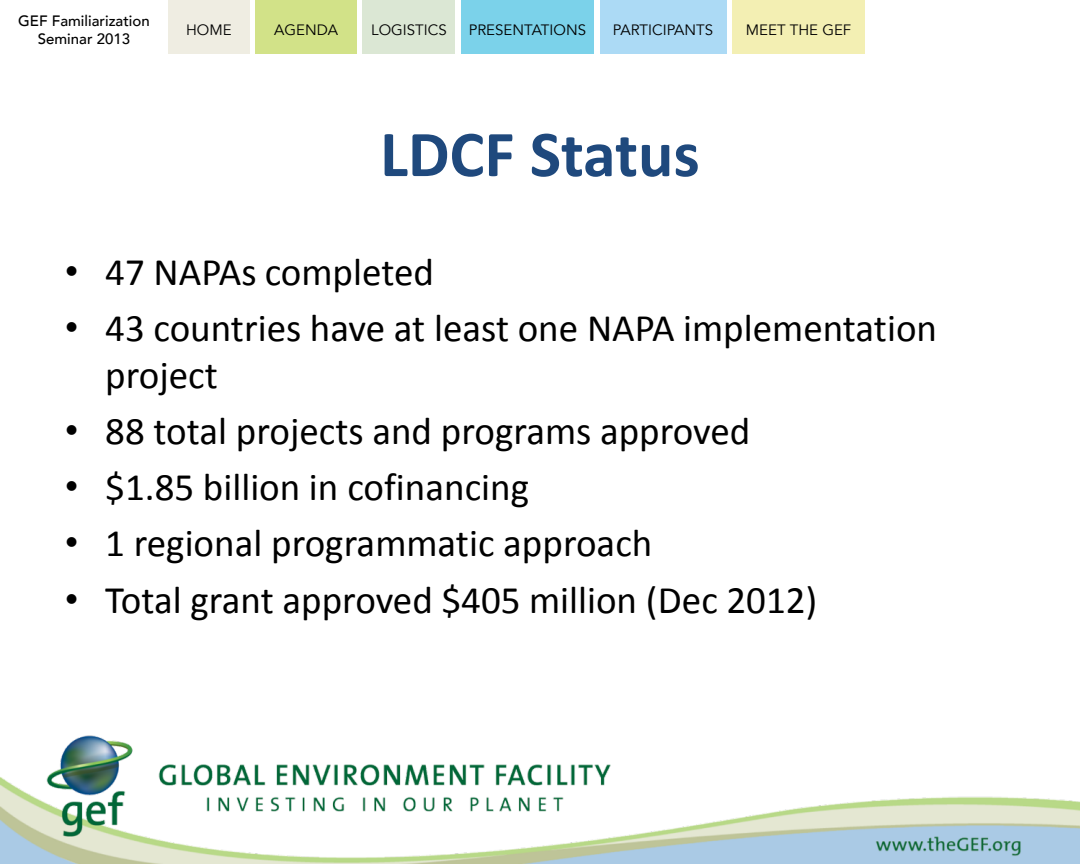
<style>
.page{position:relative;width:1080px;height:864px;background:#fff}
.page>*{position:absolute;margin:0;border:0;box-sizing:border-box;transform-origin:0 0}
.t1{font:700 66px "Calibri";color:#1f497d}
.t2{font:39px/46.8px "Calibri";color:#000}
.t3{font:15px "Avenir";color:#000}
.t4{font:500 15px/18px "Avenir";color:#000;text-align:center}
.s1{font-family:"Arial"}
</style>
<div class="page">
<div style="left:168px;top:0;width:82px;height:54px;background:#efede2"></div>
<div style="left:600px;top:0;width:126px;height:54px;background:#acdaf5"></div>
<div style="left:363px;top:0;width:92px;height:54px;background:#dbe7d4"></div>
<div style="left:732px;top:0;width:133px;height:54px;background:#f3efb3"></div>
<div style="left:256px;top:0;width:101px;height:54px;background:#d2e288"></div>
<div style="left:461px;top:0;width:133px;height:54px;background:#7bd2ea"></div>
<img style="left:0;top:735px;width:1080px;height:129px">
<p class="t4" style="left:18px;top:10px;width:133px">GEF Familiarization<br>Seminar 2013</p>
<p class="t3" style="left:186px;top:20px;width:47px">HOME</p>
<p class="t3" style="left:274px;top:20px;width:65px">AGENDA</p>
<p class="t3" style="left:371px;top:20px;width:77px">LOGISTICS</p>
<p class="t3" style="left:469px;top:20px;width:119px">PRESENTATIONS</p>
<p class="t3" style="left:613px;top:20px;width:102px">PARTICIPANTS</p>
<p class="t3" style="left:746px;top:20px;width:107px">MEET THE GEF</p>
<p class="t1" style="left:380px;top:112px;width:321px">LDCF Status</p>
<p class="t2" style="left:65px;top:249px;width:371px"><span class="s1">•</span> 47 NAPAs completed</p>
<p class="t2" style="left:105px;top:305px;width:833px;text-indent:-41px"><span class="s1">•</span> 43 countries have at least one NAPA implementation project</p>
<p class="t2" style="left:65px;top:408px;width:687px"><span class="s1">•</span> 88 total projects and programs approved</p>
<p class="t2" style="left:65px;top:464px;width:466px"><span class="s1">•</span> $1.85 billion in cofinancing</p>
<p class="t2" style="left:65px;top:520px;width:589px"><span class="s1">•</span> 1 regional programmatic approach</p>
<p class="t2" style="left:65px;top:576px;width:754px"><span class="s1">•</span> Total grant approved $405 million (Dec 2012)</p>
</div>
